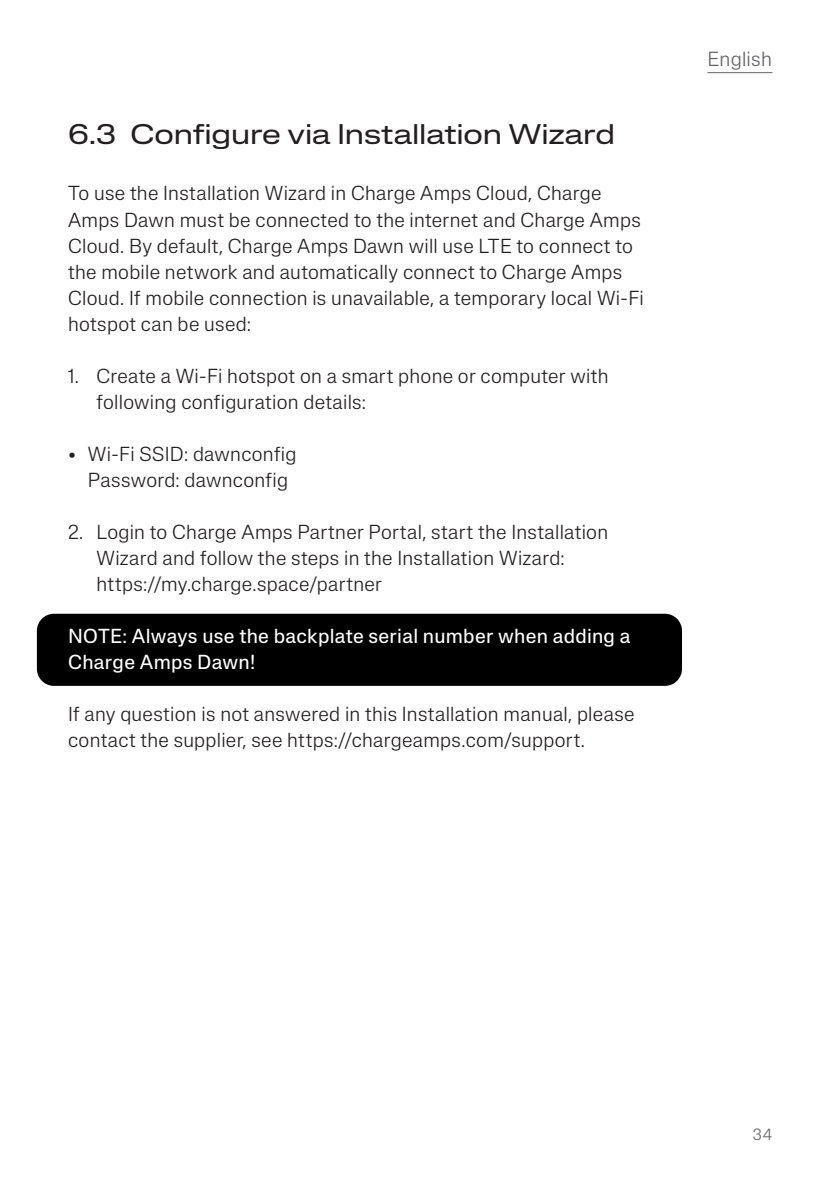
<style>
.page{position:relative;width:840px;height:1191px;background:#fff}
.page>*{position:absolute;margin:0;border:0;box-sizing:border-box;transform-origin:0 0}
.t1{font:expanded 28px "Lateral";letter-spacing:-.005em;color:#231f20}
.t2{font:300 20.2px "Lateral Standard";letter-spacing:.01em;color:#636366}
.Body_10_13{font:300 20px/26px "Lateral Standard";letter-spacing:.015em;color:#231f20}
.Warning_primary{font:20px/26px "Lateral Standard";letter-spacing:.015em;color:#fff}
.t3{font:300 16px "Lateral Standard";color:#636366}
</style>
<div class="page">
<hr style="left:707px;top:72px;width:65px;height:1px;background:#636366">
<div style="left:37px;top:614px;width:644px;height:72px;background:#000;border-radius:17px"></div>
<p class="t1" style="left:68px;top:118px;width:548px">6.3 Configure via Installation Wizard</p>
<p class="Body_10_13" style="left:68px;top:180px;width:577px">To use the Installation Wizard in Charge Amps Cloud, Charge Amps Dawn must be connected to the internet and Charge Amps Cloud. By default, Charge Amps Dawn will use LTE to connect to the mobile network and automatically connect to Charge Amps Cloud. If mobile connection is unavailable, a temporary local Wi-Fi hotspot can be used:</p>
<p class="Body_10_13" style="left:96px;top:362px;width:513px;text-indent:-28px">1. Create a Wi-Fi hotspot on a smart phone or computer with following configuration details:</p>
<p class="Body_10_13" style="left:68px;top:440px;width:230px;text-align:center">• Wi-Fi SSID: dawnconfig<br>Password: dawnconfig</p>
<p class="Body_10_13" style="left:96px;top:518px;width:513px;text-indent:-28px">2. Login to Charge Amps Partner Portal, start the Installation<br>Wizard and follow the steps in the Installation Wizard: https://my.charge.space/partner</p>
<p class="Warning_primary" style="left:68px;top:622px;width:563px">NOTE: Always use the backplate serial number when adding a<br>Charge Amps Dawn!</p>
<p class="Body_10_13" style="left:68px;top:700px;width:567px">If any question is not answered in this Installation manual, please contact the supplier, see https://chargeamps.com/support.</p>
<p class="t2" style="left:707px;top:48px;width:66px">English</p>
<p class="t3" style="left:752px;top:1125px;width:20px">34</p>
</div>
